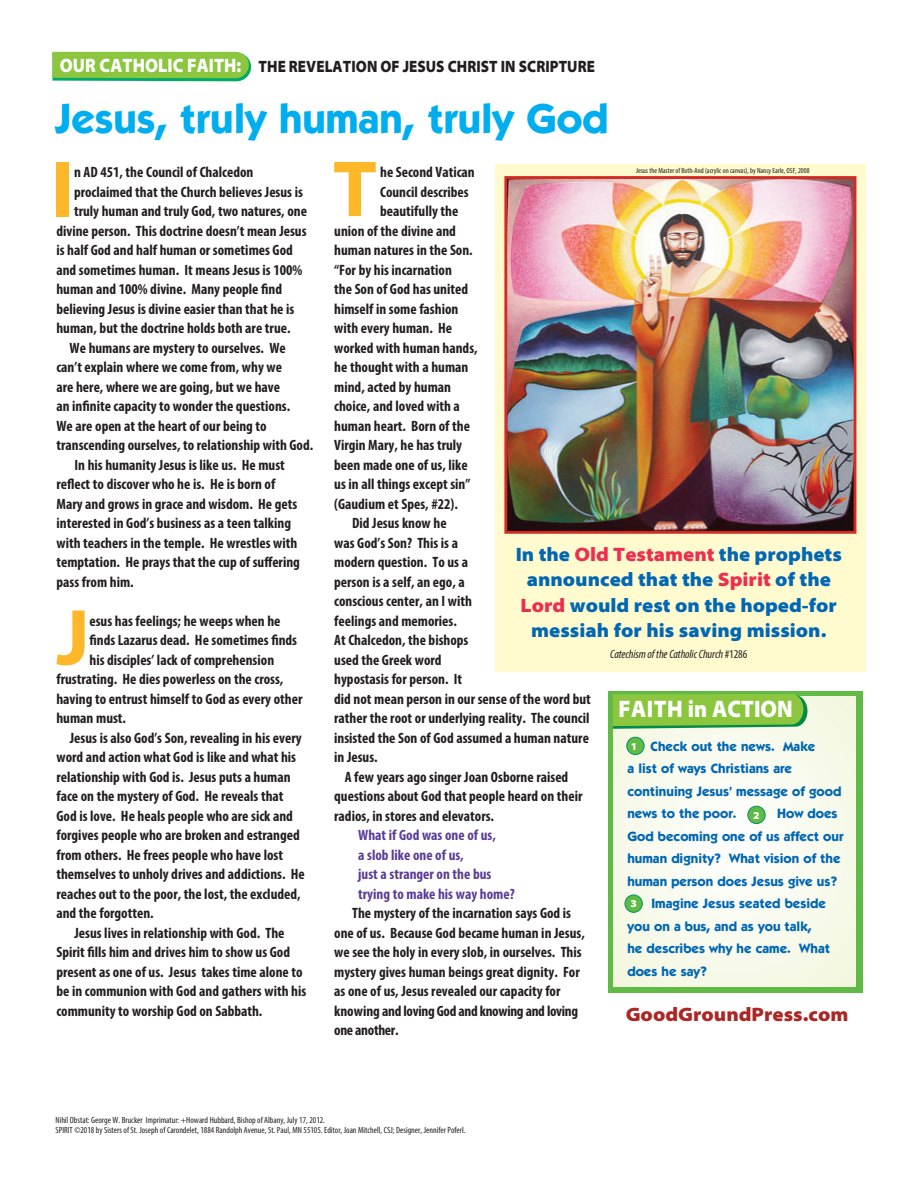
<style>
.page{position:relative;width:918px;height:1188px;background:#fff}
.page>*{position:absolute;margin:0;border:0;box-sizing:border-box;transform-origin:0 0}
.SP_Copy_2{font:700 80.1px "Myriad Pro";color:#fcb828}
.t1{font:700 42px "ITC Kabel Std";color:#00aeef}
.t2{font:900 semi-expanded 24px "Myriad Pro";color:#fff;scale:.86 1}
.t3{font:900 semi-expanded 19.5px/25.5px "Myriad Pro";color:#0166b3;text-align:center}
.t4{font:900 semi-expanded 19.5px "Myriad Pro";color:#ab2725}
.t5{font:900 semi-expanded 16.5px "Myriad Pro";letter-spacing:.005em;color:#231f20;scale:.83 1}
.SP_Copy_2-2{font:700 condensed 15px/19.5px "Myriad Pro";color:#231f20}
.SP_Copy_2-3{font:700 condensed 15px "Myriad Pro";color:#5b3d98}
.Live_It_Copy{font:700 13.5px/22.5px "ITC Kabel Std";color:#0166b3}
.t6{font:italic condensed 12px "Myriad Pro";letter-spacing:-.01em;color:#231f20}
.t7{font:900 semi-expanded 10.5px "Myriad Pro";color:#fff}
.t8{font:condensed 9px "Myriad Pro";color:#231f20}
.t9{font:condensed 7.5px "Myriad Pro";color:#231f20}
.s1{font-size:19.5px;color:#fff}
.s2{color:#ee2e4e}
.s3{font-style:normal}
</style>
<div class="page">
<svg style="left:52px;top:52px;width:199px;height:29px;background:#7ec446"></svg>
<div style="left:495px;top:164px;width:371px;height:508px;background:#fffbce"></div>
<img style="left:508px;top:180px;width:344px;height:350px">
<div style="left:504px;top:176px;width:352px;height:358px;border:3px solid #d32a24"></div>
<div style="left:608px;top:691px;width:254px;height:302px;background:#60bb46"></div>
<div style="left:613px;top:697px;width:243px;height:289px;background:linear-gradient(to right,#f8fbed,#f8fbed)"></div>
<div style="left:627px;top:737px;width:17px;height:18px;background:#60bb46;border-radius:50%"></div>
<div style="left:626px;top:737px;width:19px;height:18px;border:1px solid #009365;border-radius:50%"></div>
<div style="left:748px;top:806px;width:17px;height:18px;background:#60bb46;border-radius:50%"></div>
<div style="left:747px;top:806px;width:19px;height:18px;border:1px solid #009365;border-radius:50%"></div>
<svg style="left:613px;top:694px;width:194px;height:35px;background:#84c346"></svg>
<div style="left:625px;top:895px;width:17px;height:17px;background:#60bb46;border-radius:50%"></div>
<div style="left:625px;top:895px;width:18px;height:18px;border:1px solid #009365;border-radius:50%"></div>
<p class="t5" style="left:60px;top:55px;width:646px"><span class="s1">OUR CATHOLIC FAITH:</span> THE REVELATION OF JESUS CHRIST IN SCRIPTURE</p>
<p class="t1" style="left:55px;top:93px;width:555px">Jesus, truly human, truly God</p>
<p class="SP_Copy_2" style="left:51px;top:137px;width:24px">I</p>
<p class="SP_Copy_2-2" style="left:74px;top:162px;width:181px">n AD 451, the Council of Chalcedon</p>
<p class="SP_Copy_2-2" style="left:74px;top:182px;width:230px">proclaimed that the Church believes Jesus is</p>
<p class="SP_Copy_2-2" style="left:74px;top:201px;width:234px">truly human and truly God, two natures, one</p>
<p class="SP_Copy_2-2" style="left:56px;top:221px;width:252px">divine person. This doctrine doesn’t mean Jesus</p>
<p class="SP_Copy_2-2" style="left:56px;top:240px;width:238px">is half God and half human or sometimes God</p>
<p class="SP_Copy_2-2" style="left:56px;top:260px;width:248px">and sometimes human. It means Jesus is 100%</p>
<p class="SP_Copy_2-2" style="left:56px;top:279px;width:227px">human and 100% divine. Many people find</p>
<p class="SP_Copy_2-2" style="left:56px;top:299px;width:239px">believing Jesus is divine easier than that he is</p>
<p class="SP_Copy_2-2" style="left:56px;top:318px;width:236px">human, but the doctrine holds both are true.</p>
<p class="SP_Copy_2-2" style="left:56px;top:338px;width:258px;text-indent:13px">We humans are mystery to ourselves. We can’t explain where we come from, why we<br>are here, where we are going, but we have<br>an infinite capacity to wonder the questions.<br>We are open at the heart of our being to transcending ourselves, to relationship with God.</p>
<p class="SP_Copy_2-2" style="left:56px;top:455px;width:245px;text-indent:18px">In his humanity Jesus is like us. He must reflect to discover who he is. He is born of Mary and grows in grace and wisdom. He gets interested in God’s business as a teen talking with teachers in the temple. He wrestles with temptation. He prays that the cup of suffering pass from him.</p>
<p class="SP_Copy_2" style="left:57px;top:585px;width:34px">J</p>
<p class="SP_Copy_2-2" style="left:89px;top:611px;width:193px">esus has feelings; he weeps when he</p>
<p class="SP_Copy_2-2" style="left:89px;top:630px;width:209px">finds Lazarus dead. He sometimes finds</p>
<p class="SP_Copy_2-2" style="left:89px;top:650px;width:186px">his disciples’ lack of comprehension</p>
<p class="SP_Copy_2-2" style="left:56px;top:669px;width:228px">frustrating. He dies powerless on the cross,</p>
<p class="SP_Copy_2-2" style="left:56px;top:689px;width:247px">having to entrust himself to God as every other</p>
<p class="SP_Copy_2-2" style="left:56px;top:708px;width:71px">human must.</p>
<p class="SP_Copy_2-2" style="left:56px;top:728px;width:250px;text-indent:13px">Jesus is also God’s Son, revealing in his every word and action what God is like and what his relationship with God is. Jesus puts a human face on the mystery of God. He reveals that God is love. He heals people who are sick and forgives people who are broken and estranged from others. He frees people who have lost themselves to unholy drives and addictions. He reaches out to the poor, the lost, the excluded, and the forgotten.</p>
<p class="SP_Copy_2-2" style="left:56px;top:923px;width:251px;text-indent:18px">Jesus lives in relationship with God. The Spirit fills him and drives him to show us God present as one of us. Jesus takes time alone to be in communion with God and gathers with his community to worship God on Sabbath.</p>
<p class="SP_Copy_2" style="left:333px;top:137px;width:45px">T</p>
<p class="SP_Copy_2-2" style="left:380px;top:162px;width:96px">he Second Vatican</p>
<p class="t9" style="left:636px;top:166px;width:175px">Jesus the Master of Both-And (acrylic on canvas), by Nancy Earle, OSF, 2008</p>
<p class="SP_Copy_2-2" style="left:380px;top:182px;width:90px">Council describes</p>
<p class="SP_Copy_2-2" style="left:380px;top:201px;width:80px">beautifully the</p>
<p class="SP_Copy_2-2" style="left:334px;top:221px;width:123px">union of the divine and</p>
<p class="SP_Copy_2-2" style="left:334px;top:240px;width:140px">human natures in the Son.</p>
<p class="SP_Copy_2-2" style="left:334px;top:260px;width:119px">“For by his incarnation</p>
<p class="SP_Copy_2-2" style="left:334px;top:279px;width:135px">the Son of God has united</p>
<p class="SP_Copy_2-2" style="left:334px;top:299px;width:126px">himself in some fashion</p>
<p class="SP_Copy_2-2" style="left:334px;top:318px;width:119px">with every human. He</p>
<p class="SP_Copy_2-2" style="left:334px;top:338px;width:145px">worked with human hands,</p>
<p class="SP_Copy_2-2" style="left:334px;top:357px;width:136px">he thought with a human</p>
<p class="SP_Copy_2-2" style="left:334px;top:377px;width:118px">mind, acted by human</p>
<p class="SP_Copy_2-2" style="left:334px;top:396px;width:127px">choice, and loved with a</p>
<p class="SP_Copy_2-2" style="left:334px;top:416px;width:137px">human heart. Born of the</p>
<p class="SP_Copy_2-2" style="left:334px;top:435px;width:129px">Virgin Mary, he has truly</p>
<p class="SP_Copy_2-2" style="left:334px;top:455px;width:135px">been made one of us, like</p>
<p class="SP_Copy_2-2" style="left:334px;top:474px;width:138px">us in all things except sin”</p>
<p class="SP_Copy_2-2" style="left:334px;top:494px;width:125px">(Gaudium et Spes, #22).</p>
<p class="SP_Copy_2-2" style="left:334px;top:513px;width:258px;text-indent:18px">Did Jesus know he<br>was God’s Son? This is a<br>modern question. To us a<br>person is a self, an ego, a<br>conscious center, an I with<br>feelings and memories.<br>At Chalcedon, the bishops<br>used the Greek word<br>hypostasis for person. It<br>did not mean person in our sense of the word but rather the root or underlying reality. The council insisted the Son of God assumed a human nature in Jesus.</p>
<p class="SP_Copy_2-2" style="left:334px;top:767px;width:250px;text-indent:10px">A few years ago singer Joan Osborne raised questions about God that people heard on their radios, in stores and elevators.</p>
<p class="SP_Copy_2-3" style="left:358px;top:826px;width:139px">What if God was one of us,</p>
<p class="SP_Copy_2-3" style="left:358px;top:845px;width:107px">a slob like one of us,</p>
<p class="SP_Copy_2-3" style="left:358px;top:865px;width:135px">just a stranger on the bus</p>
<p class="SP_Copy_2-3" style="left:358px;top:884px;width:158px">trying to make his way home?</p>
<p class="SP_Copy_2-2" style="left:334px;top:903px;width:252px;text-indent:18px">The mystery of the incarnation says God is one of us. Because God became human in Jesus, we see the holy in every slob, in ourselves. This mystery gives human beings great dignity. For as one of us, Jesus revealed our capacity for knowing and loving God and knowing and loving one another.</p>
<p class="t3" style="left:516px;top:540px;width:328px">In the <span class="s2">Old Testament</span> the prophets announced that the <span class="s2">Spirit</span> of the<br><span class="s2">Lord</span> would rest on the hoped-for messiah for his saving mission.</p>
<p class="t6" style="left:610px;top:647px;width:139px">Catechism of the Catholic Church <span class="s3">#1286</span></p>
<p class="t2" style="left:619px;top:693px;width:204px">FAITH in ACTION</p>
<p class="Live_It_Copy" style="left:627px;top:735px;width:218px;text-indent:23px">Check out the news. Make<br>a list of ways Christians are continuing Jesus’ message of good news to the poor. 2 How does<br>God becoming one of us affect our human dignity? What vision of the human person does Jesus give us?<br>3 Imagine Jesus seated beside you on a bus, and as you talk,<br>he describes why he came. What does he say?</p>
<p class="t7" style="left:631px;top:739px;width:8px">1</p>
<p class="t7" style="left:753px;top:808px;width:8px">2</p>
<p class="t7" style="left:630px;top:897px;width:8px">3</p>
<p class="t4" style="left:626px;top:1001px;width:224px">GoodGroundPress.com</p>
<p class="t8" style="left:56px;top:1114px;width:271px">Nihil Obstat: George W. Brucker Imprimatur: +Howard Hubbard, Bishop of Albany, July 17, 2012.</p>
<p class="t8" style="left:56px;top:1125px;width:412px">SPIRIT ©2018 by Sisters of St. Joseph of Carondelet, 1884 Randolph Avenue, St. Paul, MN 55105. Editor, Joan Mitchell, CSJ; Designer, Jennifer Poferl.</p>
</div>
